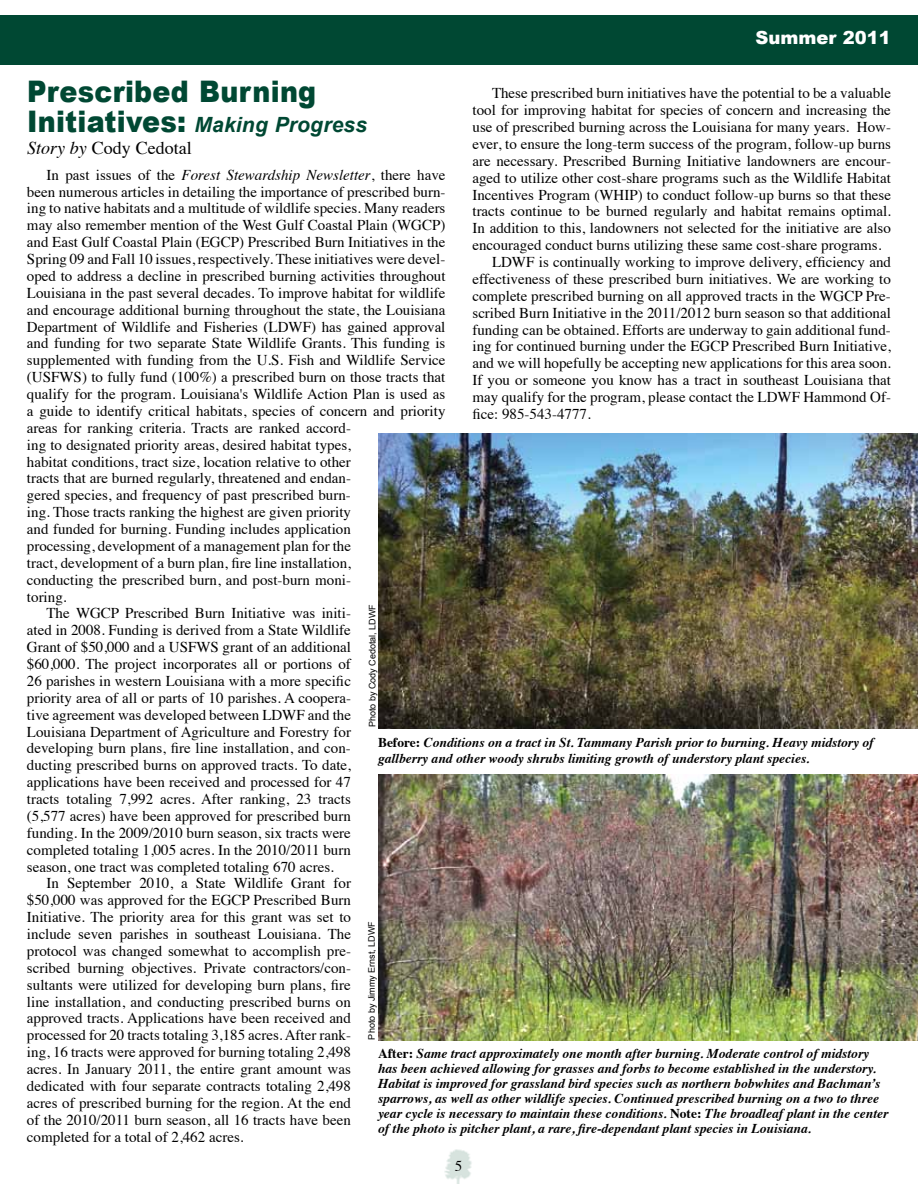
<style>
.page{position:relative;width:918px;height:1188px;background:#fff}
.page>*{position:absolute;margin:0;border:0;box-sizing:border-box;transform-origin:0 0}
.t1{font:900 29.7px "Arial";letter-spacing:.01em;color:#004833;scale:.91 1}
.t2{font:italic 700 21px "Arial";letter-spacing:.01em;color:#004833}
.t3{font:18px "Times";color:#000}
.t4{font:900 18px "Arial";color:#fff}
.t5{font:15px "Times";color:#000}
.t6{font:italic 700 13.5px/15px "Times";color:#000}
.t7{font:9px "Arial";color:#000}
.s1{font-weight:900;font-style:normal;font-size:29.7px}
.s2{font-style:italic}
.s3{font-style:normal}
</style>
<div class="page">
<img style="left:444px;top:1149px;width:28px;height:35px">
<div style="left:0;top:15px;width:918px;height:49px;background:#004833"></div>
<img style="left:378px;top:775px;width:540px;height:266px">
<img style="left:378px;top:433px;width:540px;height:296px">
<p class="t4" style="left:755px;top:28px;width:137px">Summer 2011</p>
<h1 class="t1" style="left:27px;top:75px;width:319px">Prescribed Burning</h1>
<h2 class="t2" style="left:27px;top:111px;width:342px"><span class="s1">Initiatives:</span> Making Progress</h2>
<p class="t3" style="left:27px;top:131px;width:166px"><span class="s2">Story by</span> Cody Cedotal</p>
<p class="t5" style="left:492px;top:79px;width:401px">These prescribed burn initiatives have the potential to be a valuable</p>
<p class="t5" style="left:472px;top:96px;width:420px">tool for improving habitat for species of concern and increasing the</p>
<p class="t5" style="left:472px;top:113px;width:420px">use of prescribed burning across the Louisiana for many years. How-</p>
<p class="t5" style="left:472px;top:130px;width:420px">ever, to ensure the long-term success of the program, follow-up burns</p>
<p class="t5" style="left:472px;top:147px;width:420px">are necessary. Prescribed Burning Initiative landowners are encour-</p>
<p class="t5" style="left:472px;top:164px;width:420px">aged to utilize other cost-share programs such as the Wildlife Habitat</p>
<p class="t5" style="left:472px;top:180px;width:420px">Incentives Program (WHIP) to conduct follow-up burns so that these</p>
<p class="t5" style="left:472px;top:197px;width:420px">tracts continue to be burned regularly and habitat remains optimal.</p>
<p class="t5" style="left:472px;top:214px;width:420px">In addition to this, landowners not selected for the initiative are also</p>
<p class="t5" style="left:472px;top:231px;width:411px">encouraged conduct burns utilizing these same cost-share programs.</p>
<p class="t5" style="left:492px;top:248px;width:401px">LDWF is continually working to improve delivery, efficiency and</p>
<p class="t5" style="left:472px;top:265px;width:420px">effectiveness of these prescribed burn initiatives. We are working to</p>
<p class="t5" style="left:472px;top:282px;width:420px">complete prescribed burning on all approved tracts in the WGCP Pre-</p>
<p class="t5" style="left:472px;top:299px;width:420px">scribed Burn Initiative in the 2011/2012 burn season so that additional</p>
<p class="t5" style="left:472px;top:315px;width:420px">funding can be obtained. Efforts are underway to gain additional fund-</p>
<p class="t5" style="left:472px;top:332px;width:420px">ing for continued burning under the EGCP Prescribed Burn Initiative,</p>
<p class="t5" style="left:472px;top:349px;width:420px">and we will hopefully be accepting new applications for this area soon.</p>
<p class="t5" style="left:472px;top:366px;width:420px">If you or someone you know has a tract in southeast Louisiana that</p>
<p class="t5" style="left:472px;top:383px;width:420px">may qualify for the program, please contact the LDWF Hammond Of-</p>
<p class="t5" style="left:472px;top:400px;width:120px">fice: 985-543-4777.</p>
<p class="t5" style="left:46px;top:161px;width:401px">In past issues of the <span class="s2">Forest Stewardship Newsletter</span>, there have</p>
<p class="t5" style="left:27px;top:177px;width:420px">been numerous articles in detailing the importance of prescribed burn-</p>
<p class="t5" style="left:27px;top:194px;width:420px">ing to native habitats and a multitude of wildlife species. Many readers</p>
<p class="t5" style="left:27px;top:211px;width:420px">may also remember mention of the West Gulf Coastal Plain (WGCP)</p>
<p class="t5" style="left:27px;top:228px;width:420px">and East Gulf Coastal Plain (EGCP) Prescribed Burn Initiatives in the</p>
<p class="t5" style="left:27px;top:245px;width:420px">Spring 09 and Fall 10 issues, respectively. These initiatives were devel-</p>
<p class="t5" style="left:27px;top:262px;width:420px">oped to address a decline in prescribed burning activities throughout</p>
<p class="t5" style="left:27px;top:279px;width:420px">Louisiana in the past several decades. To improve habitat for wildlife</p>
<p class="t5" style="left:27px;top:296px;width:420px">and encourage additional burning throughout the state, the Louisiana</p>
<p class="t5" style="left:27px;top:312px;width:420px">Department of Wildlife and Fisheries (LDWF) has gained approval</p>
<p class="t5" style="left:27px;top:329px;width:420px">and funding for two separate State Wildlife Grants. This funding is</p>
<p class="t5" style="left:27px;top:346px;width:420px">supplemented with funding from the U.S. Fish and Wildlife Service</p>
<p class="t5" style="left:27px;top:363px;width:420px">(USFWS) to fully fund (100%) a prescribed burn on those tracts that</p>
<p class="t5" style="left:27px;top:380px;width:420px">qualify for the program. Louisiana's Wildlife Action Plan is used as</p>
<p class="t5" style="left:27px;top:397px;width:420px">a guide to identify critical habitats, species of concern and priority</p>
<p class="t5" style="left:27px;top:414px;width:326px">areas for ranking criteria. Tracts are ranked accord-</p>
<p class="t5" style="left:27px;top:431px;width:326px">ing to designated priority areas, desired habitat types,</p>
<p class="t5" style="left:27px;top:447px;width:325px">habitat conditions, tract size, location relative to other</p>
<p class="t5" style="left:27px;top:464px;width:326px">tracts that are burned regularly, threatened and endan-</p>
<p class="t5" style="left:27px;top:481px;width:325px">gered species, and frequency of past prescribed burn-</p>
<p class="t5" style="left:27px;top:498px;width:326px">ing. Those tracts ranking the highest are given priority</p>
<p class="t5" style="left:27px;top:515px;width:326px">and funded for burning. Funding includes application</p>
<p class="t5" style="left:27px;top:532px;width:326px">processing, development of a management plan for the</p>
<p class="t5" style="left:27px;top:549px;width:326px">tract, development of a burn plan, fire line installation,</p>
<p class="t5" style="left:27px;top:566px;width:326px">conducting the prescribed burn, and post-burn moni-</p>
<p class="t5" style="left:27px;top:582px;width:41px">toring.</p>
<p class="t5" style="left:46px;top:599px;width:306px">The WGCP Prescribed Burn Initiative was initi-</p>
<p class="t5" style="left:27px;top:616px;width:325px">ated in 2008. Funding is derived from a State Wildlife</p>
<p class="t5" style="left:27px;top:633px;width:326px">Grant of $50,000 and a USFWS grant of an additional</p>
<p class="t5" style="left:27px;top:650px;width:325px">$60,000. The project incorporates all or portions of</p>
<p class="t5" style="left:27px;top:667px;width:326px">26 parishes in western Louisiana with a more specific</p>
<p class="t5" style="left:27px;top:684px;width:326px">priority area of all or parts of 10 parishes. A coopera-</p>
<p class="t5" style="left:27px;top:701px;width:326px">tive agreement was developed between LDWF and the</p>
<p class="t5" style="left:27px;top:717px;width:325px">Louisiana Department of Agriculture and Forestry for</p>
<p class="t5" style="left:27px;top:734px;width:325px">developing burn plans, fire line installation, and con-</p>
<p class="t5" style="left:27px;top:751px;width:325px">ducting prescribed burns on approved tracts. To date,</p>
<p class="t5" style="left:27px;top:768px;width:325px">applications have been received and processed for 47</p>
<p class="t5" style="left:27px;top:785px;width:325px">tracts totaling 7,992 acres. After ranking, 23 tracts</p>
<p class="t5" style="left:27px;top:802px;width:325px">(5,577 acres) have been approved for prescribed burn</p>
<p class="t5" style="left:27px;top:819px;width:325px">funding. In the 2009/2010 burn season, six tracts were</p>
<p class="t5" style="left:27px;top:836px;width:325px">completed totaling 1,005 acres. In the 2010/2011 burn</p>
<p class="t5" style="left:27px;top:852px;width:309px">season, one tract was completed totaling 670 acres.</p>
<p class="t5" style="left:46px;top:869px;width:306px">In September 2010, a State Wildlife Grant for</p>
<p class="t5" style="left:27px;top:886px;width:326px">$50,000 was approved for the EGCP Prescribed Burn</p>
<p class="t5" style="left:27px;top:903px;width:326px">Initiative. The priority area for this grant was set to</p>
<p class="t5" style="left:27px;top:920px;width:326px">include seven parishes in southeast Louisiana. The</p>
<p class="t5" style="left:27px;top:937px;width:326px">protocol was changed somewhat to accomplish pre-</p>
<p class="t5" style="left:27px;top:954px;width:326px">scribed burning objectives. Private contractors/con-</p>
<p class="t5" style="left:27px;top:971px;width:325px">sultants were utilized for developing burn plans, fire</p>
<p class="t5" style="left:27px;top:987px;width:326px">line installation, and conducting prescribed burns on</p>
<p class="t5" style="left:27px;top:1004px;width:326px">approved tracts. Applications have been received and</p>
<p class="t5" style="left:27px;top:1021px;width:326px">processed for 20 tracts totaling 3,185 acres. After rank-</p>
<p class="t5" style="left:27px;top:1038px;width:325px">ing, 16 tracts were approved for burning totaling 2,498</p>
<p class="t5" style="left:27px;top:1055px;width:325px">acres. In January 2011, the entire grant amount was</p>
<p class="t5" style="left:27px;top:1072px;width:326px">dedicated with four separate contracts totaling 2,498</p>
<p class="t5" style="left:27px;top:1089px;width:326px">acres of prescribed burning for the region. At the end</p>
<p class="t5" style="left:27px;top:1106px;width:325px">of the 2010/2011 burn season, all 16 tracts have been</p>
<p class="t5" style="left:27px;top:1122px;width:218px">completed for a total of 2,462 acres.</p>
<p class="t7" style="left:366px;top:727px;width:125px;rotate:-90deg">Photo by Cody Cedotal, LDWF</p>
<p class="t6" style="left:378px;top:733px;width:497px;line-height:16.2px"><span class="s3">Before:</span> Conditions on a tract in St. Tammany Parish prior to burning. Heavy midstory of gallberry and other woody shrubs limiting growth of understory plant species.</p>
<p class="t7" style="left:366px;top:1040px;width:120px;rotate:-90deg">Photo by Jimmy Ernst, LDWF</p>
<p class="t6" style="left:378px;top:1045px;width:512px"><span class="s3">After:</span> Same tract approximately one month after burning. Moderate control of midstory has been achieved allowing for grasses and forbs to become established in the understory.<br>Habitat is improved for grassland bird species such as northern bobwhites and Bachman’s sparrows, as well as other wildlife species. Continued prescribed burning on a two to three year cycle is necessary to maintain these conditions. <span class="s3">Note:</span> The broadleaf plant in the center of the photo is pitcher plant, a rare, fire-dependant plant species in Louisiana.</p>
<p class="t5" style="left:455px;top:1152px;width:9px">5</p>
</div>
